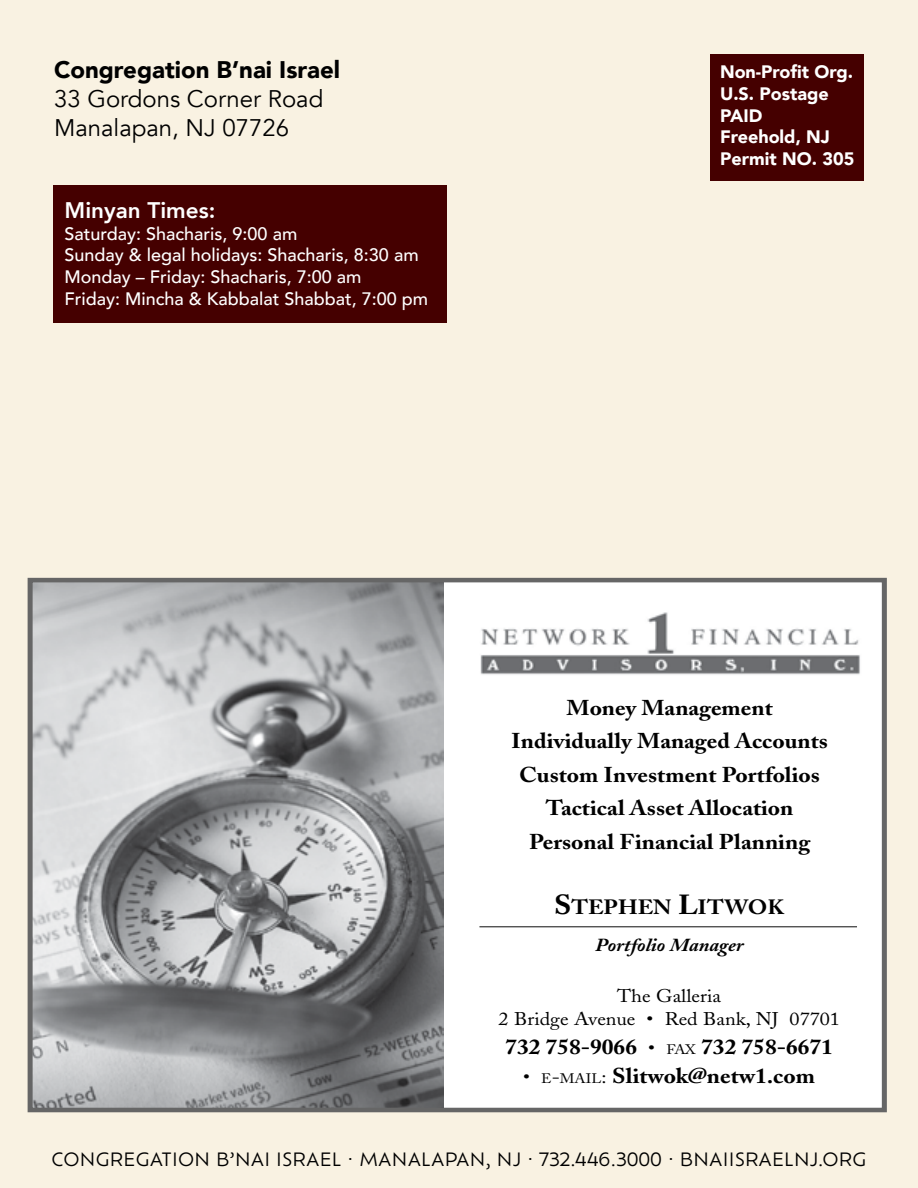
<style>
.page{position:relative;width:918px;height:1188px;background:#f9f2e2}
.page>*{position:absolute;margin:0;border:0;box-sizing:border-box;transform-origin:0 0}
.t1{font:24px/28.8px "Avenir";color:#000}
.t2{font:900 24px "Avenir";color:#000}
.t3{font:800 22.5px "Avenir";color:#fff}
.t4{font:700 21.3px/33.5px "Adobe Caslon";color:#000;text-align:center;scale:1.1 1}
.t5{font:700 20.55px "Adobe Caslon";letter-spacing:.01em;color:#000;scale:1.1 1}
.t6{font:18.3px/22.8px "Adobe Caslon";color:#000;text-align:center;scale:1.1 1}
.t7{font:italic 700 18.3px "Adobe Caslon";color:#000;scale:1.1 1}
.t8{font:500 18px/21.6px "Avenir";color:#fff}
.t9{font:18px "Ofelia Text";letter-spacing:.01em;color:#000}
.t10{font:900 18px/21.6px "Avenir";color:#fff}
.s1{font-size:27.45px}
.s2{font-weight:400;font-size:18.3px}
.s3{font-weight:400;font-size:13.65px}
</style>
<div class="page">
<div style="left:54px;top:186px;width:393px;height:137px;background:#450000"></div>
<div style="left:30px;top:580px;width:853px;height:530px;background:#fff"></div>
<img style="left:34px;top:584px;width:410px;height:522px">
<div style="left:28px;top:578px;width:859px;height:534px;border:5px solid #666"></div>
<img style="left:480px;top:612px;width:380px;height:63px">
<hr style="left:479px;top:926px;width:378px;height:1px;background:#000">
<div style="left:711px;top:54px;width:153px;height:126px;background:#450000"></div>
<p class="t2" style="left:54px;top:49px;width:288px">Congregation B’nai Israel</p>
<p class="t1" style="left:54px;top:85px;width:271px">33 Gordons Corner Road<br>Manalapan, NJ 07726</p>
<p class="t3" style="left:65px;top:193px;width:152px">Minyan Times:</p>
<p class="t8" style="left:65px;top:222px;width:365px">Saturday: Shacharis, 9:00 am<br>Sunday &amp; legal holidays: Shacharis, 8:30 am Monday – Friday: Shacharis, 7:00 am<br>Friday: Mincha &amp; Kabbalat Shabbat, 7:00 pm</p>
<p class="t10" style="left:720px;top:61px;width:136px">Non-Profit Org.<br>U.S. Postage<br>PAID<br>Freehold, NJ<br>Permit NO. 305</p>
<p class="t4" style="left:511px;top:691px;width:289px">Money Management<br>Individually Managed Accounts<br>Custom Investment Portfolios<br>Tactical Asset Allocation<br>Personal Financial Planning</p>
<p class="t5" style="left:554px;top:894px;width:211px"><span class="s1">S</span>TEPHEN <span class="s1">L</span>ITWOK</p>
<p class="t7" style="left:595px;top:935px;width:137px">Portfolio Manager</p>
<p class="t6" style="left:498px;top:985px;width:312px">The Galleria<br>2 Bridge Avenue • Red Bank, NJ 07701</p>
<p class="t4" style="left:505px;top:1030px;width:299px">732 758-9066 <span class="s2">•</span> <span class="s3">FAX</span> 732 758-6671</p>
<p class="t4" style="left:523px;top:1059px;width:267px"><span class="s2">•</span> <span class="s3">E</span><span class="s2">-</span><span class="s3">MAIL</span><span class="s2">:</span> Slitwok@netw1.com</p>
<p class="t9" style="left:52px;top:1146px;width:816px">CONGREGATION B’NAI ISRAEL · MANALAPAN, NJ · 732.446.3000 · BNAIISRAELNJ.ORG</p>
</div>
